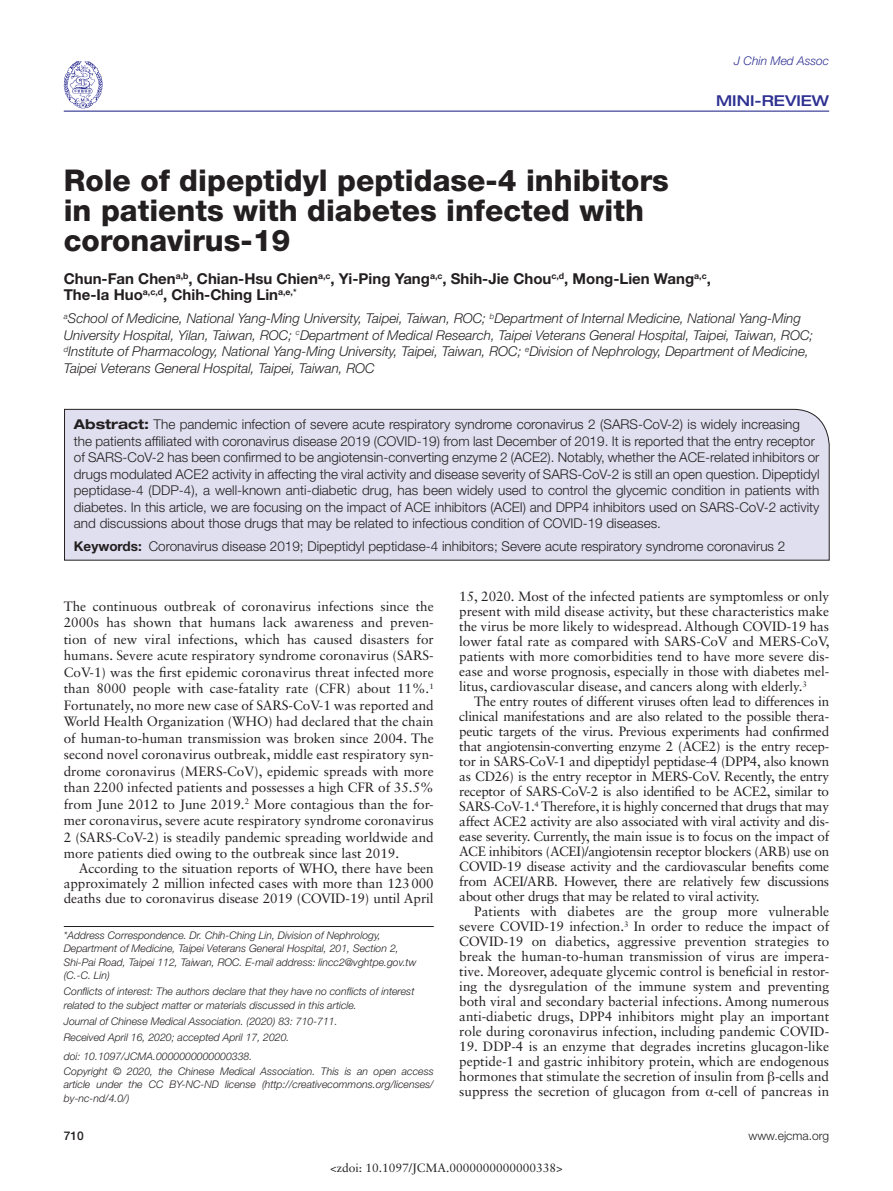
<style>
.page{position:relative;width:893px;height:1191px;background:#fff}
.page>*{position:absolute;margin:0;border:0;box-sizing:border-box;transform-origin:0 0}
.t1{font:800 30px/30px "Helvetica Neue LT Std";color:#231f20}
.t2{font:700 15px/16.5px "Helvetica Neue LT Std";color:#231f20}
.t3{font:500 expanded 15px "Helvetica Neue LT Std";color:#2e3092}
.t4{font:13.5px/15px "Sabon LT Std";letter-spacing:-.005em;color:#231f20;text-align:justify}
.t5{font:300 13.5px/16.5px "Helvetica Neue LT Std";color:#231f20}
.t6{font:italic 300 13.5px/16.5px "Helvetica Neue LT Std";color:#231f20}
.t7{font:12px "Sabon LT Std";color:#231f20}
.t8{font:italic 300 12px "Helvetica Neue LT Std";color:#2e3092}
.t9{font:300 12px "Helvetica Neue LT Std";color:#231f20}
.t10{font:500 12px "Helvetica Neue LT Std";color:#231f20}
.t11{font:italic 300 10.5px/13.5px "Helvetica Neue LT Std";color:#231f20}
.s1{font-weight:700;font-stretch:expanded}
.s2{font-weight:700}
.s3{font-family:"Gandhari Unicode"}
</style>
<div class="page">
<hr style="left:64px;top:111px;width:765px;height:1px;background:#2e3092">
<svg style="left:64px;top:61px;width:39px;height:47px"></svg>
<hr style="left:64px;top:926px;width:370px;height:1px;background:#231f20">
<div style="left:64px;top:408px;width:766px;height:153px;background:#e0dfef"></div>
<p class="t8" style="left:734px;top:54px;width:96px">J Chin Med Assoc</p>
<p class="t3" style="left:716px;top:91px;width:115px">MINI-REVIEW</p>
<h1 class="t1" style="left:64px;top:166px;width:607px">Role of dipeptidyl peptidase-4 inhibitors in patients with diabetes infected with coronavirus-19</h1>
<p class="t2" style="left:64px;top:270px;width:649px">Chun-Fan Chen<sup>a,b</sup>, Chian-Hsu Chien<sup>a,c</sup>, Yi-Ping Yang<sup>a,c</sup>, Shih-Jie Chou<sup>c,d</sup>, Mong-Lien Wang<sup>a,c</sup>,<br>The-Ia Huo<sup>a,c,d</sup>, Chih-Ching Lin<sup>a,e,*</sup></p>
<p class="t6" style="left:64px;top:310px;width:751px"><sup>a</sup>School of Medicine, National Yang-Ming University, Taipei, Taiwan, ROC; <sup>b</sup>Department of Internal Medicine, National Yang-Ming University Hospital, Yilan, Taiwan, ROC; <sup>c</sup>Department of Medical Research, Taipei Veterans General Hospital, Taipei, Taiwan, ROC; <sup>d</sup>Institute of Pharmacology, National Yang-Ming University, Taipei, Taiwan, ROC; <sup>e</sup>Division of Nephrology, Department of Medicine, Taipei Veterans General Hospital, Taipei, Taiwan, ROC</p>
<p class="t5" style="left:74px;top:416px;width:747px"><span class="s1">Abstract:</span> The pandemic infection of severe acute respiratory syndrome coronavirus 2 (SARS-CoV-2) is widely increasing the patients affiliated with coronavirus disease 2019 (COVID-19) from last December of 2019. It is reported that the entry receptor of SARS-CoV-2 has been confirmed to be angiotensin-converting enzyme 2 (ACE2). Notably, whether the ACE-related inhibitors or drugs modulated ACE2 activity in affecting the viral activity and disease severity of SARS-CoV-2 is still an open question. Dipeptidyl peptidase-4 (DDP-4), a well-known anti-diabetic drug, has been widely used to control the glycemic condition in patients with diabetes. In this article, we are focusing on the impact of ACE inhibitors (ACEI) and DPP4 inhibitors used on SARS-CoV-2 activity and discussions about those drugs that may be related to infectious condition of COVID-19 diseases.</p>
<p class="t5" style="left:74px;top:537px;width:713px"><span class="s2">Keywords:</span> Coronavirus disease 2019; Dipeptidyl peptidase-4 inhibitors; Severe acute respiratory syndrome coronavirus 2</p>
<p class="t4" style="left:64px;top:597px;width:371px;line-height:16.5px">The continuous outbreak of coronavirus infections since the 2000s has shown that humans lack awareness and preven&shy;tion of new viral infections, which has caused disasters for humans. Severe acute respiratory syndrome coronavirus (SARS-CoV-1) was the first epidemic coronavirus threat infected more than 8000 people with case-fatality rate (CFR) about 11%.<sup>1<br></sup>Fortunately, no more new case of SARS-CoV-1 was reported and World Health Organization (WHO) had declared that the chain of human-to-human transmission was broken since 2004. The second novel coronavirus outbreak, middle east respiratory syn&shy;drome coronavirus (MERS-CoV), epidemic spreads with more than 2200 infected patients and possesses a high CFR of 35.5% from June 2012 to June 2019.<sup>2</sup> More contagious than the for&shy;mer coronavirus, severe acute respiratory syndrome coronavirus 2 (SARS-CoV-2) is steadily pandemic spreading worldwide and more patients died owing to the outbreak since last 2019.</p>
<p class="t4" style="left:64px;top:861px;width:371px;text-indent:15px">According to the situation reports of WHO, there have been approximately 2 million infected cases with more than 123000 deaths due to coronavirus disease 2019 (COVID-19) until April</p>
<p class="t11" style="left:64px;top:928px;width:354px">*Address Correspondence. Dr. Chih-Ching Lin, Division of Nephrology, Department of Medicine, Taipei Veterans General Hospital, 201, Section 2, Shi-Pai Road, Taipei 112, Taiwan, ROC. E-mail address: lincc2@vghtpe.gov.tw (C.-C. Lin)</p>
<p class="t11" style="left:64px;top:984px;width:352px">Conflicts of interest: The authors declare that they have no conflicts of interest related to the subject matter or materials discussed in this article.</p>
<p class="t11" style="left:64px;top:1013px;width:275px;line-height:15.9px">Journal of Chinese Medical Association. (2020) 83: 710-711.<br>Received April 16, 2020; accepted April 17, 2020.</p>
<p class="t11" style="left:64px;top:1048px;width:371px;line-height:15px">doi: 10.1097/JCMA.0000000000000338.<br>Copyright © 2020, the Chinese Medical Association. This is an open access</p>
<p class="t11" style="left:64px;top:1077px;width:371px">article under the CC BY-NC-ND license (http://creativecommons.org/licenses/ by-nc-nd/4.0/)</p>
<p class="t4" style="left:459px;top:588px;width:372px">15, 2020. Most of the infected patients are symptomless or only present with mild disease activity, but these characteristics make the virus be more likely to widespread. Although COVID-19 has lower fatal rate as compared with SARS-CoV and MERS-CoV, patients with more comorbidities tend to have more severe dis&shy;ease and worse prognosis, especially in those with diabetes mel&shy;litus, cardiovascular disease, and cancers along with elderly.<sup>3</sup></p>
<p class="t4" style="left:459px;top:694px;width:371px;text-indent:15px">The entry routes of different viruses often lead to differences in clinical manifestations and are also related to the possible thera&shy;peutic targets of the virus. Previous experiments had confirmed that angiotensin-converting enzyme 2 (ACE2) is the entry recep&shy;tor in SARS-CoV-1 and dipeptidyl peptidase-4 (DPP4, also known as CD26) is the entry receptor in MERS-CoV. Recently, the entry receptor of SARS-CoV-2 is also identified to be ACE2, similar to SARS-CoV-1.<sup>4</sup> Therefore, it is highly concerned that drugs that may affect ACE2 activity are also associated with viral activity and dis&shy;ease severity. Currently, the main issue is to focus on the impact of ACE inhibitors (ACEI)/angiotensin receptor blockers (ARB) use on COVID-19 disease activity and the cardiovascular benefits come from ACEI/ARB. However, there are relatively few discussions about other drugs that may be related to viral activity.</p>
<p class="t4" style="left:459px;top:903px;width:371px;text-indent:15px">Patients with diabetes are the group more vulnerable severe COVID-19 infection.<sup>3</sup> In order to reduce the impact of COVID-19 on diabetics, aggressive prevention strategies to break the human-to-human transmission of virus are impera&shy;tive. Moreover, adequate glycemic control is beneficial in restor&shy;ing the dysregulation of the immune system and preventing both viral and secondary bacterial infections. Among numerous anti-diabetic drugs, DPP4 inhibitors might play an important role during coronavirus infection, including pandemic COVID-</p>
<p class="t4" style="left:459px;top:1038px;width:371px">19. DDP-4 is an enzyme that degrades incretins glucagon-like peptide-1 and gastric inhibitory protein, which are endogenous hormones that stimulate the secretion of insulin from <span class="s3">β</span>-cells and suppress the secretion of glucagon from <span class="s3">α</span>-cell of pancreas in</p>
<p class="t10" style="left:64px;top:1128px;width:22px">710</p>
<p class="t9" style="left:748px;top:1128px;width:82px">www.ejcma.org</p>
<p class="t7" style="left:330px;top:1160px;width:234px">&lt;zdoi: 10.1097/JCMA.0000000000000338&gt;</p>
</div>
